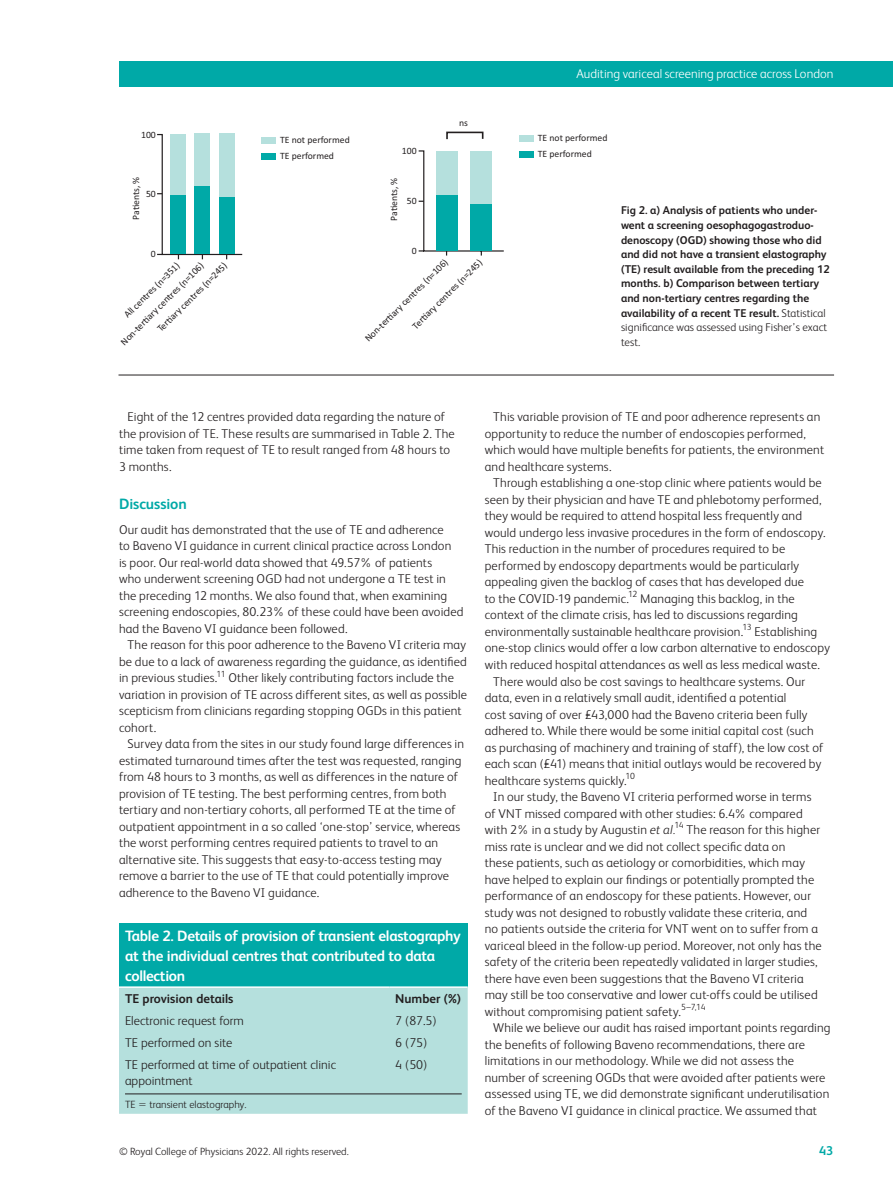
<style>
.page{position:relative;width:893px;height:1191px;background:#fff}
.page>*{position:absolute;margin:0;border:0;box-sizing:border-box;transform-origin:0 0}
.table-wrap_caption_P{font:700 15px/20.2px "FS Albert";letter-spacing:-.02em;color:#fff}
.body_H1{font:700 15px "FS Albert";letter-spacing:-.005em;color:#00a9a7}
.body_sec_P_Indent{font:300 12.75px/16.5px "FS Albert";letter-spacing:.01em;color:#231f20}
.body_sec_P_noIndent{font:300 12.75px/16.5px "FS Albert";letter-spacing:.01em;color:#231f20}
.tbody_left{font:300 12.75px/16.5px "FS Albert";color:#231f20}
.t1{font:300 12.75px "FS Albert";color:#fff}
.thead_left{font:700 12.75px "FS Albert";color:#231f20}
.t2{font:700 12.75px "FS Albert";color:#00a9a7}
.fig_caption_P_noInde{font:700 11.25px/14.7px "FS Albert";color:#231f20}
.table-wrap-foot_fn_P{font:300 10.5px "FS Albert";color:#231f20}
.graphic{font:9.75px/16.2px "Calibri";color:#231f20}
.body_sec_P_Indent-2{font:300 8.85px "FS Albert";letter-spacing:-.045em;color:#231f20}
.s1{font-weight:300}
.s2{font-style:italic}
</style>
<div class="page">
<div style="left:119px;top:62px;width:774px;height:25px;background:#00a9a7"></div>
<div style="left:119px;top:923px;width:349px;height:64px;background:#00a9a7"></div>
<div style="left:119px;top:988px;width:349px;height:125px;background:#b5e0dd"></div>
<hr style="left:119px;top:986px;width:270px;height:2px;background:#fff">
<hr style="left:389px;top:986px;width:79px;height:2px;background:#fff">
<hr style="left:125px;top:1093px;width:337px;height:1px;background:#231f20">
<hr style="left:119px;top:375px;width:715px;height:1px;background:#231f20">
<div style="left:519px;top:151px;width:15px;height:7px;background:#00a9a7"></div>
<div style="left:519px;top:135px;width:15px;height:7px;background:#b5e0dd"></div>
<div style="left:446px;top:132px;width:37px;height:8px;border:2px solid #231f20"></div>
<svg style="left:140px;top:1103px;width:6px;height:2px"></svg>
<svg style="left:157px;top:133px;width:347px;height:127px"></svg>
<p class="graphic" style="left:141px;top:126px;width:16px">100</p>
<p class="graphic" style="left:128px;top:220px;width:45px;rotate:-90deg">Pa ents, %</p>
<p class="graphic" style="left:146px;top:186px;width:11px">50</p>
<p class="graphic" style="left:280px;top:131px;width:71px">TE not performed<br>TE performed</p>
<p class="graphic" style="left:402px;top:143px;width:16px">100</p>
<p class="graphic" style="left:386px;top:221px;width:45px;rotate:-90deg">Pa ents, %</p>
<p class="graphic" style="left:407px;top:193px;width:11px">50</p>
<p class="graphic" style="left:459px;top:115px;width:10px">ns</p>
<p class="graphic" style="left:412px;top:243px;width:6px">0</p>
<p class="graphic" style="left:151px;top:246px;width:6px">0</p>
<p class="graphic" style="left:153px;top:324px;width:95px;rotate:-45deg">Ter ary centres (n=245)</p>
<p class="graphic" style="left:361px;top:334px;width:114px;rotate:-45deg">Non-ter ary centres (n=106)</p>
<p class="graphic" style="left:117px;top:338px;width:114px;rotate:-45deg">Non-ter ary centres (n=106)</p>
<p class="graphic" style="left:408px;top:321px;width:95px;rotate:-45deg">Ter ary centres (n=245)</p>
<p class="graphic" style="left:120px;top:310px;width:76px;rotate:-45deg">All centres (n=351)</p>
<p class="t1" style="left:576px;top:66px;width:258px">Auditing variceal screening practice across London</p>
<p class="graphic" style="left:538px;top:130px;width:71px">TE not performed<br>TE performed</p>
<p class="fig_caption_P_noInde" style="left:621px;top:203px;width:210px">Fig 2. a) Analysis of patients who under&shy;went a screening oesophagogastroduo&shy;denoscopy (OGD) showing those who did and did not have a transient elastography (TE) result available from the preceding 12 months. b) Comparison between tertiary and non-tertiary centres regarding the availability of a recent TE result. <span class="s1">Statistical significance was assessed using Fisher’s exact test.</span></p>
<p class="body_sec_P_Indent" style="left:119px;top:409px;width:337px;text-indent:9px">Eight of the 12 centres provided data regarding the nature of the provision of TE. These results are summarised in Table 2. The time taken from request of TE to result ranged from 48 hours to 3 months.</p>
<p class="body_H1" style="left:119px;top:495px;width:69px">Discussion</p>
<p class="body_sec_P_noIndent" style="left:119px;top:521px;width:346px">Our audit has demonstrated that the use of TE and adherence<br>to Baveno VI guidance in current clinical practice across London<br>is poor. Our real-world data showed that 49.57% of patients<br>who underwent screening OGD had not undergone a TE test in the preceding 12 months. We also found that, when examining screening endoscopies, 80.23% of these could have been avoided had the Baveno VI guidance been followed.</p>
<p class="body_sec_P_Indent" style="left:119px;top:636px;width:349px;text-align:justify;text-indent:9px">The reason for this poor adherence to the Baveno VI criteria may be due to a lack of awareness regarding the guidance, as identified in previous studies.</p>
<p class="body_sec_P_Indent-2" style="left:217px;top:668px;width:11px">11</p>
<p class="body_sec_P_Indent" style="left:119px;top:669px;width:349px;text-indent:109px">Other likely contributing factors include the variation in provision of TE across different sites, as well as possible scepticism from clinicians regarding stopping OGDs in this patient cohort.</p>
<p class="body_sec_P_Indent" style="left:119px;top:735px;width:347px;text-indent:9px">Survey data from the sites in our study found large differences in estimated turnaround times after the test was requested, ranging from 48 hours to 3 months, as well as differences in the nature of provision of TE testing. The best performing centres, from both tertiary and non-tertiary cohorts, all performed TE at the time of outpatient appointment in a so called ‘one-stop’ service, whereas the worst performing centres required patients to travel to an alternative site. This suggests that easy-to-access testing may remove a barrier to the use of TE that could potentially improve adherence to the Baveno VI guidance.</p>
<p class="table-wrap_caption_P" style="left:125px;top:925px;width:337px">Table 2. Details of provision of transient elastography at the individual centres that contributed to data collection</p>
<p class="thead_left" style="left:125px;top:991px;width:110px">TE provision details</p>
<p class="thead_left" style="left:395px;top:991px;width:67px">Number (%)</p>
<p class="tbody_left" style="left:125px;top:1012px;width:120px">Electronic request form</p>
<p class="tbody_left" style="left:395px;top:1012px;width:43px">7 (87.5)</p>
<p class="tbody_left" style="left:125px;top:1034px;width:109px">TE performed on site</p>
<p class="tbody_left" style="left:395px;top:1034px;width:33px">6 (75)</p>
<p class="tbody_left" style="left:125px;top:1056px;width:213px">TE performed at time of outpatient clinic appointment</p>
<p class="tbody_left" style="left:395px;top:1056px;width:33px">4 (50)</p>
<p class="table-wrap-foot_fn_P" style="left:125px;top:1098px;width:12px">TE</p>
<p class="table-wrap-foot_fn_P" style="left:149px;top:1098px;width:99px">transient elastography.</p>
<p class="body_sec_P_Indent" style="left:485px;top:409px;width:341px;text-indent:9px">This variable provision of TE and poor adherence represents an opportunity to reduce the number of endoscopies performed, which would have multiple benefits for patients, the environment and healthcare systems.</p>
<p class="body_sec_P_Indent" style="left:485px;top:475px;width:342px;text-indent:9px">Through establishing a one-stop clinic where patients would be seen by their physician and have TE and phlebotomy performed, they would be required to attend hospital less frequently and would undergo less invasive procedures in the form of endoscopy.<br>This reduction in the number of procedures required to be performed by endoscopy departments would be particularly appealing given the backlog of cases that has developed due<br>to the COVID-19 pandemic.</p>
<p class="body_sec_P_Indent-2" style="left:628px;top:589px;width:11px">12</p>
<p class="body_sec_P_Indent" style="left:485px;top:590px;width:315px;text-indent:155px">Managing this backlog, in the context of the climate crisis, has led to discussions regarding environmentally sustainable healthcare provision.</p>
<p class="body_sec_P_Indent-2" style="left:742px;top:622px;width:11px">13</p>
<p class="body_sec_P_Indent" style="left:485px;top:623px;width:347px;text-indent:270px">Establishing one-stop clinics would offer a low carbon alternative to endoscopy with reduced hospital attendances as well as less medical waste.</p>
<p class="body_sec_P_Indent" style="left:485px;top:673px;width:340px;text-indent:9px">There would also be cost savings to healthcare systems. Our data, even in a relatively small audit, identified a potential<br>cost saving of over £43,000 had the Baveno criteria been fully adhered to. While there would be some initial capital cost (such as purchasing of machinery and training of staff), the low cost of each scan (£41) means that initial outlays would be recovered by healthcare systems quickly.</p>
<p class="body_sec_P_Indent-2" style="left:626px;top:770px;width:11px">10</p>
<p class="body_sec_P_Indent" style="left:485px;top:788px;width:328px;text-indent:9px">In our study, the Baveno VI criteria performed worse in terms of VNT missed compared with other studies: 6.4% compared with 2% in a study by Augustin <span class="s2">et al.</span></p>
<p class="body_sec_P_Indent-2" style="left:674px;top:820px;width:11px">14</p>
<p class="body_sec_P_Indent" style="left:485px;top:821px;width:339px;text-indent:202px">The reason for this higher miss rate is unclear and we did not collect specific data on<br>these patients, such as aetiology or comorbidities, which may have helped to explain our findings or potentially prompted the performance of an endoscopy for these patients. However, our study was not designed to robustly validate these criteria, and no patients outside the criteria for VNT went on to suffer from a variceal bleed in the follow-up period. Moreover, not only has the safety of the criteria been repeatedly validated in larger studies, there have even been suggestions that the Baveno VI criteria may still be too conservative and lower cut-offs could be utilised without compromising patient safety.<sup>5–7,14</sup></p>
<p class="body_sec_P_Indent" style="left:485px;top:1019px;width:347px;text-indent:9px">While we believe our audit has raised important points regarding the benefits of following Baveno recommendations, there are limitations in our methodology. While we did not assess the number of screening OGDs that were avoided after patients were assessed using TE, we did demonstrate significant underutilisation of the Baveno VI guidance in clinical practice. We assumed that</p>
<p class="table-wrap-foot_fn_P" style="left:119px;top:1145px;width:231px">© Royal College of Physicians 2022. All rights reserved.</p>
<p class="t2" style="left:819px;top:1143px;width:16px">43</p>
</div>
